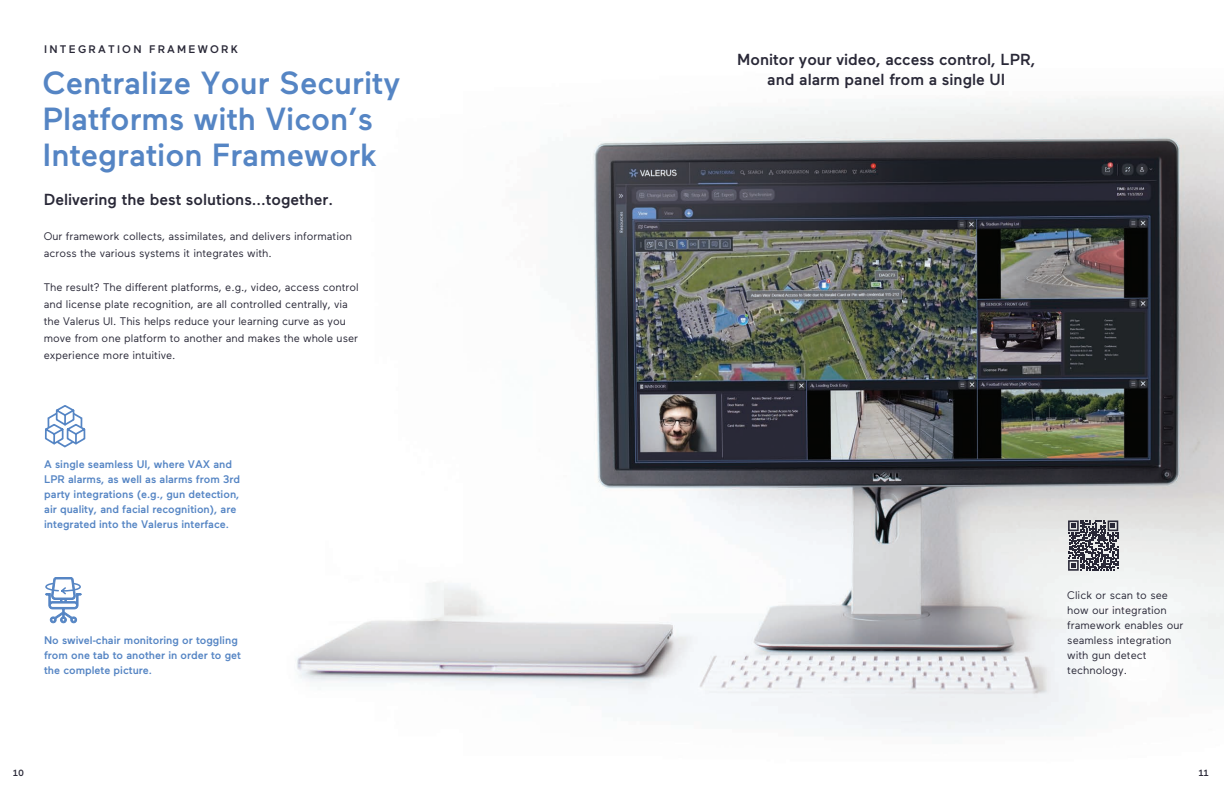
<style>
.page{position:relative;width:1224px;height:792px;background:#fff}
.page>*{position:absolute;margin:0;border:0;box-sizing:border-box;transform-origin:0 0}
.t1{font:500 32px/36px "Maax";color:#5585c4}
.t2{font:500 16px "Maax";color:#292837}
.t3{font:11px/15px "Maax";color:#292837}
.t4{font:500 11px/15px "Maax";color:#5585c4}
.t5{font:500 11px "Maax";letter-spacing:.2em;color:#292837}
.t6{font:500 9px "Maax";color:#292837}
</style>
<div class="page">
<img style="left:296px;top:98px;width:928px;height:635px">
<svg style="left:45px;top:577px;width:37px;height:46px"></svg>
<svg style="left:45px;top:405px;width:40px;height:43px"></svg>
<svg style="left:1068px;top:520px;width:50px;height:51px;background:#6c6c75"></svg>
<p class="t5" style="left:44px;top:42px;width:195px">INTEGRATION FRAMEWORK</p>
<p class="t1" style="left:42px;top:63px;width:359px">Centralize Your Security<br>Platforms with Vicon’s</p>
<p class="t1" style="left:42px;top:135px;width:336px">Integration Framework</p>
<p class="t2" style="left:44px;top:189px;width:291px">Delivering the best solutions...together.</p>
<p class="t3" style="left:44px;top:228px;width:310px">Our framework collects, assimilates, and delivers information</p>
<p class="t3" style="left:44px;top:245px;width:230px">across the various systems it integrates with.</p>
<p class="t3" style="left:44px;top:279px;width:317px">The result? The different platforms, e.g., video, access control</p>
<p class="t3" style="left:44px;top:296px;width:306px">and license plate recognition, are all controlled centrally, via</p>
<p class="t3" style="left:44px;top:313px;width:304px">the Valerus UI. This helps reduce your learning curve as you</p>
<p class="t3" style="left:44px;top:330px;width:316px">move from one platform to another and makes the whole user</p>
<p class="t3" style="left:44px;top:347px;width:133px">experience more intuitive.</p>
<p class="t4" style="left:44px;top:456px;width:197px">A single seamless UI, where VAX and LPR alarms, as well as alarms from 3rd party integrations (e.g., gun detection, air quality, and facial recognition), are integrated into the Valerus interface.</p>
<p class="t4" style="left:44px;top:632px;width:198px">No swivel-chair monitoring or toggling from one tab to another in order to get the complete picture.</p>
<p class="t2" style="left:737px;top:49px;width:300px">Monitor your video, access control, LPR,</p>
<p class="t2" style="left:767px;top:69px;width:240px">and alarm panel from a single UI</p>
<p class="t3" style="left:1067px;top:587px;width:118px">Click or scan to see how our integration framework enables our seamless integration</p>
<p class="t3" style="left:1067px;top:647px;width:81px">with gun detect technology.</p>
<p class="t6" style="left:13px;top:767px;width:12px">10</p>
<p class="t6" style="left:1199px;top:767px;width:11px">11</p>
</div>
